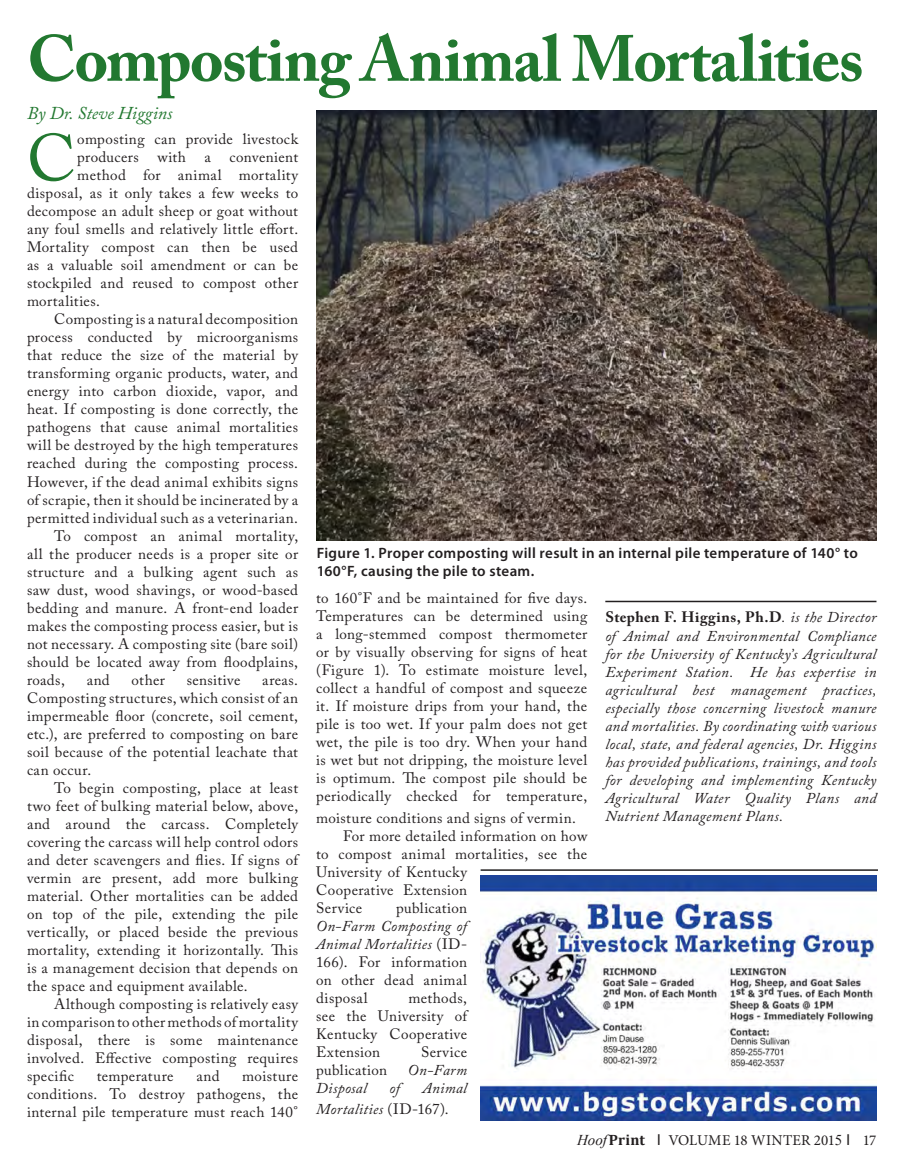
<style>
.page{position:relative;width:905px;height:1175px;background:#fff}
.page>*{position:absolute;margin:0;border:0;box-sizing:border-box;transform-origin:0 0}
.t1{font:65.7px "Adobe Caslon Pro";color:#227830}
.t2{font:700 64.5px "Adobe Caslon Pro";letter-spacing:-.025em;color:#227830}
.t3{font:italic 18px "Adobe Caslon Pro";color:#227830}
.t4{font:15px/18px "Adobe Caslon Pro";letter-spacing:.025em;color:#231f20;text-align:justify}
.t5{font:italic 15px/18px "Adobe Caslon Pro";letter-spacing:.025em;color:#231f20}
.t6{font:600 15px/18px "Myriad Pro";letter-spacing:.02em;color:#231f20}
.t7{font:15px "Minion Pro";letter-spacing:.01em;color:#231f20}
.s1{font-style:italic}
.s2{font-style:normal}
.s3{font-weight:700;font-style:normal}
.s4{font-family:"Times New Roman";font-style:italic}
.s5{font-family:"Cambria";font-weight:700}
.s6{font-family:"Arial"}
.s7{font-family:"Times New Roman"}
</style>
<div class="page">
<hr style="left:605px;top:600px;width:271px;height:2px;background:#231f20">
<img style="left:316px;top:111px;width:560px;height:429px">
<img style="left:480px;top:875px;width:396px;height:245px">
<hr style="left:480px;top:869px;width:398px;height:1px;background:#231f20">
<h2 class="t2" style="left:27px;top:21px;width:838px">Composting Animal Mortalities</h2>
<p class="t3" style="left:27px;top:102px;width:147px">By Dr. Steve Higgins</p>
<h1 class="t1" style="left:27px;top:119px;width:50px">C</h1>
<p class="t4" style="left:77px;top:130px;width:222px">omposting can provide livestock</p>
<p class="t4" style="left:77px;top:148px;width:222px">producers with a convenient</p>
<p class="t4" style="left:77px;top:166px;width:222px">method for animal mortality</p>
<p class="t4" style="left:27px;top:184px;width:273px">disposal, as it only takes a few weeks to</p>
<p class="t4" style="left:27px;top:202px;width:272px">decompose an adult sheep or goat without</p>
<p class="t4" style="left:27px;top:220px;width:273px">any foul smells and relatively little effort.</p>
<p class="t4" style="left:27px;top:238px;width:272px">Mortality compost can then be used</p>
<p class="t4" style="left:27px;top:256px;width:272px">as a valuable soil amendment or can be</p>
<p class="t4" style="left:27px;top:274px;width:272px">stockpiled and reused to compost other</p>
<p class="t4" style="left:27px;top:292px;width:75px">mortalities.</p>
<p class="t4" style="left:54px;top:310px;width:245px">Composting is a natural decomposition</p>
<p class="t4" style="left:27px;top:328px;width:273px">process conducted by microorganisms</p>
<p class="t4" style="left:27px;top:346px;width:272px">that reduce the size of the material by</p>
<p class="t4" style="left:27px;top:364px;width:272px">transforming organic products, water, and</p>
<p class="t4" style="left:27px;top:382px;width:272px">energy into carbon dioxide, vapor, and</p>
<p class="t4" style="left:27px;top:400px;width:272px">heat. If composting is done correctly, the</p>
<p class="t4" style="left:27px;top:418px;width:272px">pathogens that cause animal mortalities</p>
<p class="t4" style="left:27px;top:436px;width:273px">will be destroyed by the high temperatures</p>
<p class="t4" style="left:27px;top:454px;width:272px">reached during the composting process.</p>
<p class="t4" style="left:27px;top:472px;width:272px">However, if the dead animal exhibits signs</p>
<p class="t4" style="left:27px;top:490px;width:272px">of scrapie, then it should be incinerated by a</p>
<p class="t4" style="left:27px;top:508px;width:272px">permitted individual such as a veterinarian.</p>
<p class="t4" style="left:54px;top:526px;width:246px">To compost an animal mortality,</p>
<p class="t4" style="left:27px;top:544px;width:272px">all the producer needs is a proper site or</p>
<p class="t4" style="left:27px;top:562px;width:272px">structure and a bulking agent such as</p>
<p class="t4" style="left:27px;top:580px;width:272px">saw dust, wood shavings, or wood-based</p>
<p class="t4" style="left:27px;top:598px;width:273px">bedding and manure. A front-end loader</p>
<p class="t4" style="left:27px;top:616px;width:272px">makes the composting process easier, but is</p>
<p class="t4" style="left:27px;top:634px;width:272px">not necessary. A composting site (bare soil)</p>
<p class="t4" style="left:27px;top:652px;width:272px">should be located away from floodplains,</p>
<p class="t4" style="left:27px;top:670px;width:39px">roads,</p>
<p class="t4" style="left:87px;top:670px;width:25px">and</p>
<p class="t4" style="left:132px;top:670px;width:35px">other</p>
<p class="t4" style="left:187px;top:670px;width:55px">sensitive</p>
<p class="t4" style="left:27px;top:670px;width:272px;text-indent:235px">areas.<br>Composting structures, which consist of an impermeable floor (concrete, soil cement, etc.), are preferred to composting on bare soil because of the potential leachate that can occur.</p>
<p class="t4" style="left:27px;top:778px;width:273px;text-indent:27px">To begin composting, place at least two feet of bulking material below, above, and around the carcass. Completely covering the carcass will help control odors and deter scavengers and flies. If signs of vermin are present, add more bulking material. Other mortalities can be added on top of the pile, extending the pile vertically, or placed beside the previous mortality, extending it horizontally. This is a management decision that depends on the space and equipment available.</p>
<p class="t4" style="left:27px;top:994px;width:272px;text-indent:27px">Although composting is relatively easy in comparison to other methods of mortality disposal, there is some maintenance involved. Effective composting requires specific</p>
<p class="t4" style="left:97px;top:1066px;width:78px">temperature</p>
<p class="t4" style="left:196px;top:1066px;width:25px">and</p>
<p class="t4" style="left:27px;top:1066px;width:272px;text-indent:215px">moisture conditions. To destroy pathogens, the internal pile temperature must reach 140°</p>
<p class="t6" style="left:317px;top:544px;width:542px">Figure 1. Proper composting will result in an internal pile temperature of 140° to<br>160°F, causing the pile to steam.</p>
<p class="t4" style="left:316px;top:589px;width:273px">to 160°F and be maintained for five days.<br>Temperatures can be determined using a long-stemmed compost thermometer or by visually observing for signs of heat (Figure 1). To estimate moisture level, collect a handful of compost and squeeze it. If moisture drips from your hand, the pile is too wet. If your palm does not get wet, the pile is too dry. When your hand is wet but not dripping, the moisture level is optimum. The compost pile should be periodically checked for temperature,</p>
<p class="t4" style="left:316px;top:808px;width:261px">moisture conditions and signs of vermin.</p>
<p class="t4" style="left:343px;top:826px;width:245px">For more detailed information on how</p>
<p class="t4" style="left:316px;top:844px;width:273px">to compost animal mortalities, see the</p>
<p class="t4" style="left:316px;top:862px;width:152px">University of Kentucky</p>
<p class="t4" style="left:316px;top:880px;width:152px">Cooperative Extension</p>
<p class="t4" style="left:316px;top:898px;width:48px">Service</p>
<p class="t4" style="left:396px;top:898px;width:72px">publication</p>
<p class="t4" style="left:316px;top:916px;width:152px"><span class="s1">On-Farm Composting of Animal Mortalities</span> (ID-166). For information on other dead animal disposal</p>
<p class="t4" style="left:316px;top:988px;width:152px;text-indent:92px">methods, see the University of Kentucky Cooperative Extension</p>
<p class="t4" style="left:421px;top:1042px;width:48px">Service</p>
<p class="t4" style="left:316px;top:1060px;width:72px">publication</p>
<p class="t5" style="left:408px;top:1060px;width:61px">On-Farm</p>
<p class="t5" style="left:316px;top:1078px;width:52px">Disposal</p>
<p class="t5" style="left:389px;top:1078px;width:12px">of</p>
<p class="t5" style="left:316px;top:1076px;width:152px;line-height:21.6px;text-indent:106px">Animal<br>Mortalities <span class="s2">(ID-167).</span></p>
<p class="t5" style="left:605px;top:608px;width:273px;text-align:justify"><span class="s3">Stephen F. Higgins, Ph.D</span>. is the Director of Animal and Environmental Compliance for the University of Kentucky’s Agricultural Experiment Station. He has expertise in agricultural best management practices, especially those concerning livestock manure and mortalities. By coordinating with various local, state, and federal agencies, Dr. Higgins has provided publications, trainings, and tools for developing and implementing Kentucky Agricultural Water Quality Plans and Nutrient Management Plans.</p>
<p class="t7" style="left:577px;top:1130px;width:301px"><span class="s4">Hoof</span><span class="s5">Print</span> <span class="s6">I</span> VOLUME 18 WINTER 201<span class="s7">5</span> <span class="s6">I</span> 17</p>
</div>
